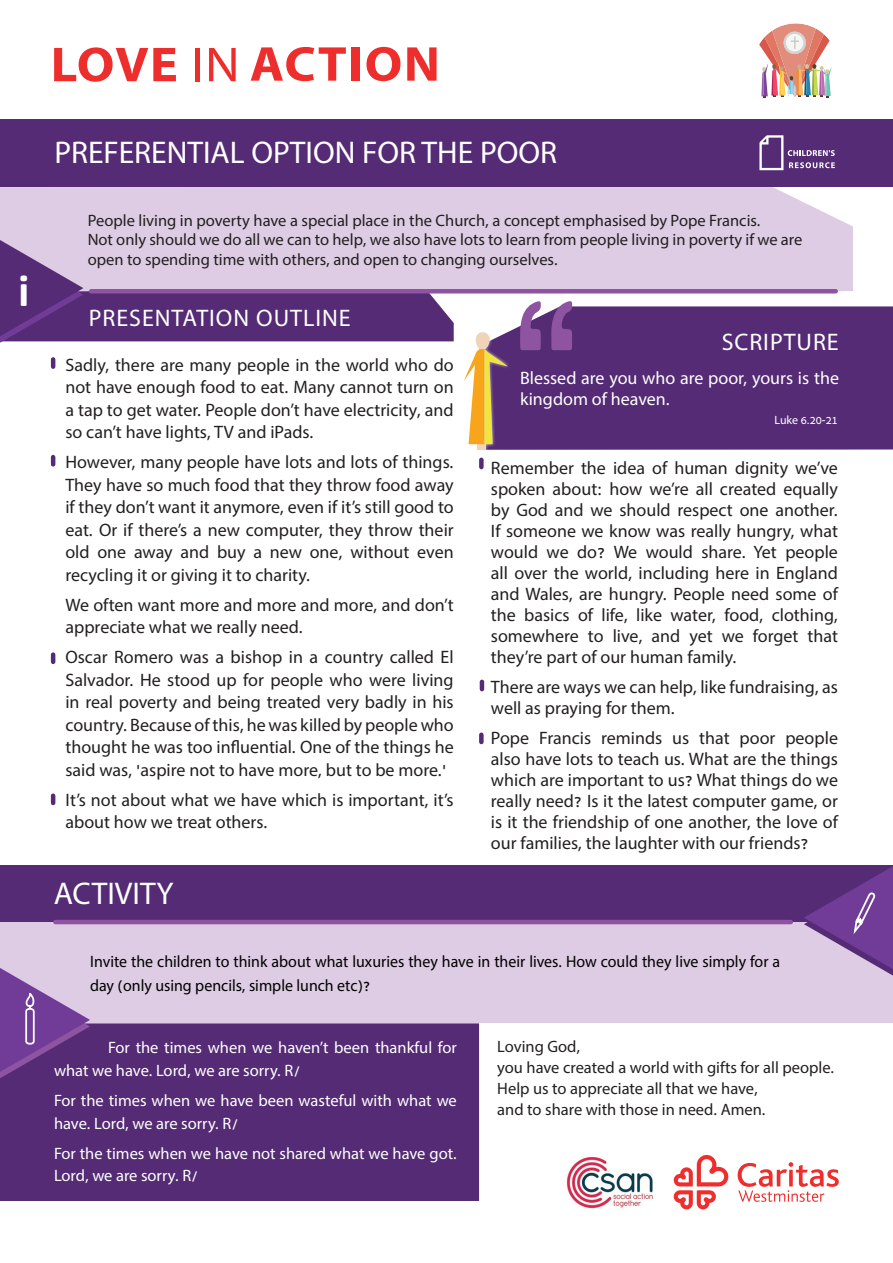
<style>
.page{position:relative;width:893px;height:1263px;background:#fff}
.page>*{position:absolute;margin:0;border:0;box-sizing:border-box;transform-origin:0 0}
.t1{font:700 46.5px "Calibri";color:#fff}
.t2{font:31.5px "Myriad Hebrew";color:#fff}
.t3{font:24px "Myriad Hebrew";letter-spacing:.04em;color:#fff}
.t4{font:18px/22.5px "Myriad Hebrew";color:#231f20;text-align:justify}
.t5{font:18px/21.6px "Myriad Hebrew";color:#fff}
.t6{font:16.5px/21px "Myriad Hebrew";color:#231f20}
.t7{font:16.5px/22.5px "Myriad Hebrew";color:#fff}
.t8{font:16.5px/24px "Myriad Hebrew";color:#000}
.t9{font:12px "Myriad Hebrew";color:#fff}
</style>
<div class="page">
<div style="left:0;top:1023px;width:479px;height:178px;background:#542b74"></div>
<div style="left:0;top:187px;width:853px;height:104px;background:#ddcce3"></div>
<div style="left:0;top:119px;width:893px;height:67px;background:#542b74"></div>
<img style="left:759px;top:23px;width:73px;height:75px">
<svg style="left:54px;top:47px;width:122px;height:35px"></svg>
<div style="left:195px;top:48px;width:5px;height:33px;background:#ee2e2c"></div>
<svg style="left:209px;top:48px;width:27px;height:33px"></svg>
<svg style="left:251px;top:47px;width:95px;height:34px"></svg>
<div style="left:352px;top:47px;width:8px;height:34px;background:#ee2e2c"></div>
<svg style="left:366px;top:47px;width:34px;height:34px"></svg>
<svg style="left:407px;top:47px;width:30px;height:34px"></svg>
<div style="left:0;top:920px;width:893px;height:103px;background:#ddcce3"></div>
<div style="left:510px;top:306px;width:383px;height:144px;background:#542b74"></div>
<hr style="left:91px;top:289px;width:745px;height:4px;background:#8e54a2">
<svg style="left:551px;top:301px;width:21px;height:49px"></svg>
<svg style="left:519px;top:301px;width:22px;height:49px"></svg>
<svg style="left:0;top:240px;width:454px;height:103px;background:#9577a9"></svg>
<svg style="left:51px;top:457px;width:4px;height:7px"></svg>
<svg style="left:51px;top:655px;width:4px;height:7px"></svg>
<svg style="left:51px;top:796px;width:4px;height:7px"></svg>
<svg style="left:479px;top:460px;width:5px;height:7px"></svg>
<svg style="left:51px;top:359px;width:4px;height:8px"></svg>
<svg style="left:480px;top:682px;width:4px;height:7px"></svg>
<svg style="left:479px;top:735px;width:5px;height:7px"></svg>
<svg style="left:0;top:968px;width:90px;height:110px"></svg>
<div style="left:0;top:865px;width:893px;height:57px;background:#542b74"></div>
<svg style="left:804px;top:866px;width:89px;height:109px"></svg>
<hr style="left:55px;top:920px;width:736px;height:4px;background:#8e54a2">
<svg style="left:673px;top:1155px;width:56px;height:55px"></svg>
<svg style="left:737px;top:1162px;width:102px;height:40px"></svg>
<img style="left:566px;top:1156px;width:87px;height:53px">
<div style="left:461px;top:329px;width:49px;height:125px;background:#fff;opacity:.75"></div>
<svg style="left:478px;top:444px;width:8px;height:6px"></svg>
<svg style="left:464px;top:332px;width:44px;height:112px"></svg>
<svg style="left:759px;top:135px;width:76px;height:35px"></svg>
<h1 class="t1" style="left:18px;top:262px;width:13px">i</h1>
<h2 class="t2" style="left:54px;top:135px;width:504px">PREFERENTIAL OPTION FOR THE POOR</h2>
<p class="t6" style="left:88px;top:212px;width:716px;line-height:19.5px">People living in poverty have a special place in the Church, a concept emphasised by Pope Francis.<br>Not only should we do all we can to help, we also have lots to learn from people living in poverty if we are open to spending time with others, and open to changing ourselves.</p>
<h3 class="t3" style="left:89px;top:305px;width:263px">PRESENTATION OUTLINE</h3>
<p class="t4" style="left:65px;top:354px;width:390px">Sadly, there are many people in the world who do not have enough food to eat. Many cannot turn on a tap to get water. People don’t have electricity, and so can’t have lights, TV and iPads.</p>
<p class="t4" style="left:65px;top:452px;width:390px">However, many people have lots and lots of things.<br>They have so much food that they throw food away if they don’t want it anymore, even if it’s still good to eat. Or if there’s a new computer, they throw their old one away and buy a new one, without even recycling it or giving it to charity.</p>
<p class="t4" style="left:65px;top:594px;width:390px">We often want more and more and more, and don’t appreciate what we really need.</p>
<p class="t4" style="left:65px;top:647px;width:390px">Oscar Romero was a bishop in a country called El Salvador. He stood up for people who were living in real poverty and being treated very badly in his country. Because of this, he was killed by people who thought he was too influential. One of the things he said was, 'aspire not to have more, but to be more.'</p>
<p class="t4" style="left:65px;top:789px;width:390px">It’s not about what we have which is important, it’s about how we treat others.</p>
<h2 class="t2" style="left:54px;top:876px;width:121px">ACTIVITY</h2>
<h3 class="t3" style="left:722px;top:329px;width:118px">SCRIPTURE</h3>
<p class="t5" style="left:520px;top:368px;width:320px">Blessed are you who are poor, yours is the kingdom of heaven.</p>
<p class="t9" style="left:774px;top:414px;width:65px">Luke 6.20-21</p>
<p class="t4" style="left:491px;top:458px;width:349px;line-height:21px">Remember the idea of human dignity we’ve spoken about: how we’re all created equally by God and we should respect one another.<br>If someone we know was really hungry, what would we do? We would share. Yet people all over the world, including here in England and Wales, are hungry. People need some of the basics of life, like water, food, clothing, somewhere to live, and yet we forget that they’re part of our human family.</p>
<p class="t4" style="left:491px;top:677px;width:349px;line-height:21px">There are ways we can help, like fundraising, as well as praying for them.</p>
<p class="t4" style="left:491px;top:728px;width:349px;line-height:21px">Pope Francis reminds us that poor people also have lots to teach us. What are the things which are important to us? What things do we really need? Is it the latest computer game, or is it the friendship of one another, the love of our families, the laughter with our friends?</p>
<p class="t8" style="left:90px;top:951px;width:692px">Invite the children to think about what luxuries they have in their lives. How could they live simply for a day (only using pencils, simple lunch etc)?</p>
<p class="t7" style="left:54px;top:1038px;width:404px;text-indent:54px">For the times when we haven’t been thankful for what we have. Lord, we are sorry. R/</p>
<p class="t7" style="left:54px;top:1090px;width:404px">For the times when we have been wasteful with what we have. Lord, we are sorry. R/</p>
<p class="t7" style="left:54px;top:1143px;width:404px">For the times when we have not shared what we have got.<br>Lord, we are sorry. R/</p>
<p class="t6" style="left:497px;top:1037px;width:338px">Loving God,<br>you have created a world with gifts for all people.<br>Help us to appreciate all that we have,<br>and to share with those in need. Amen.</p>
</div>
